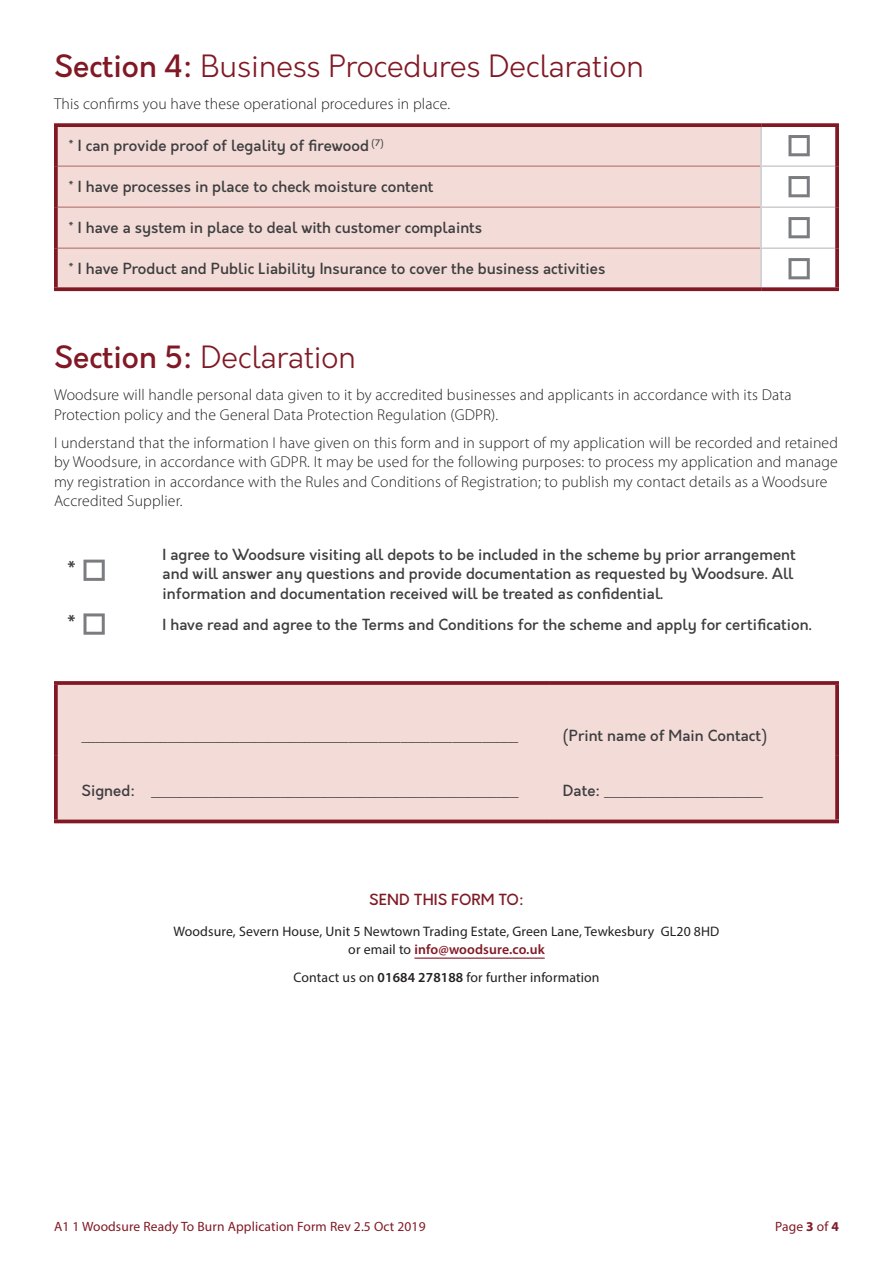
<style>
.page{position:relative;width:893px;height:1263px;background:#fff}
.page>*{position:absolute;margin:0;border:0;box-sizing:border-box;transform-origin:0 0}
.t1{font:300 30px "Orkney";color:#811925}
.t2{font:500 27px "Orkney";color:#3e3e3f}
.t3{font:300 15.75px/19.5px "Myriad Pro";letter-spacing:.01em;color:#231f20}
.t4{font:500 15px/19.5px "Orkney";letter-spacing:.005em;color:#3e3e3f}
.t5{font:700 15px "Myriad Pro";color:#3e3e3f}
.t6{font:500 15px "Orkney";letter-spacing:.005em;color:#811925}
.t7{font:13.8px/18px "Myriad Pro";letter-spacing:.01em;color:#231f20;text-align:center}
.t8{font:13.5px "Myriad Pro";letter-spacing:.01em;color:#811925}
.s1{font-weight:500}
.s2{font-family:"Orkney";font-weight:500}
.s3{font-weight:600;color:#811925}
.s4{font-weight:600}
.s5{font-weight:700}
</style>
<div class="page">
<hr style="left:414px;top:957px;width:131px;height:2px;background:#811925">
<div style="left:58px;top:127px;width:702px;height:160px;background:#f3dbd8"></div>
<hr style="left:58px;top:165px;width:702px;height:2px;background:#c78d88">
<hr style="left:58px;top:206px;width:702px;height:2px;background:#c78d88">
<hr style="left:58px;top:247px;width:702px;height:2px;background:#c78d88">
<hr style="left:760px;top:165px;width:75px;height:2px;background:#cccdcf">
<hr style="left:760px;top:206px;width:75px;height:2px;background:#cccdcf">
<hr style="left:760px;top:247px;width:75px;height:2px;background:#cccdcf">
<hr style="left:760px;top:127px;width:2px;height:38px;background:#cccdcf">
<hr style="left:760px;top:167px;width:2px;height:39px;background:#cccdcf">
<hr style="left:760px;top:208px;width:2px;height:39px;background:#cccdcf">
<hr style="left:760px;top:249px;width:2px;height:38px;background:#cccdcf">
<svg style="left:54px;top:123px;width:707px;height:4px;background:#892833"></svg>
<svg style="left:54px;top:127px;width:4px;height:39px"></svg>
<svg style="left:761px;top:123px;width:78px;height:4px"></svg>
<svg style="left:835px;top:127px;width:4px;height:39px"></svg>
<svg style="left:54px;top:166px;width:4px;height:41px"></svg>
<svg style="left:835px;top:166px;width:4px;height:41px"></svg>
<svg style="left:54px;top:207px;width:4px;height:41px"></svg>
<svg style="left:835px;top:207px;width:4px;height:41px"></svg>
<svg style="left:54px;top:248px;width:4px;height:39px"></svg>
<svg style="left:835px;top:248px;width:4px;height:39px"></svg>
<svg style="left:54px;top:287px;width:707px;height:4px;background:#8a2934"></svg>
<svg style="left:761px;top:287px;width:78px;height:4px"></svg>
<svg style="left:788px;top:135px;width:22px;height:21px"></svg>
<svg style="left:788px;top:176px;width:22px;height:21px"></svg>
<svg style="left:788px;top:217px;width:22px;height:21px"></svg>
<svg style="left:788px;top:258px;width:22px;height:21px"></svg>
<svg style="left:83px;top:560px;width:22px;height:21px"></svg>
<svg style="left:83px;top:613px;width:22px;height:22px"></svg>
<div style="left:58px;top:685px;width:777px;height:134px;background:#f3dbd8"></div>
<svg style="left:54px;top:681px;width:496px;height:4px;background:#872530"></svg>
<svg style="left:54px;top:685px;width:4px;height:71px"></svg>
<svg style="left:550px;top:681px;width:289px;height:4px"></svg>
<svg style="left:835px;top:685px;width:4px;height:71px"></svg>
<svg style="left:54px;top:756px;width:4px;height:63px"></svg>
<svg style="left:835px;top:756px;width:4px;height:63px"></svg>
<svg style="left:54px;top:819px;width:496px;height:4px;background:#91353e"></svg>
<svg style="left:550px;top:819px;width:289px;height:4px"></svg>
<h1 class="t1" style="left:54px;top:46px;width:591px"><span class="s1">Section 4:</span> Business Procedures Declaration</h1>
<p class="t3" style="left:54px;top:94px;width:398px">This confirms you have these operational procedures in place.</p>
<p class="t4" style="left:69px;top:136px;width:317px">* I can provide proof of legality of firewood <sup>(7)</sup></p>
<p class="t4" style="left:69px;top:178px;width:366px">* I have processes in place to check moisture content</p>
<p class="t4" style="left:69px;top:219px;width:415px">* I have a system in place to deal with customer complaints</p>
<p class="t4" style="left:69px;top:260px;width:538px">* I have Product and Public Liability Insurance to cover the business activities</p>
<h1 class="t1" style="left:54px;top:338px;width:303px"><span class="s1">Section 5:</span> Declaration</h1>
<p class="t3" style="left:54px;top:385px;width:739px">Woodsure will handle personal data given to it by accredited businesses and applicants in accordance with its Data<br>Protection policy and the General Data Protection Regulation (GDPR).</p>
<p class="t3" style="left:54px;top:432px;width:785px">I understand that the information I have given on this form and in support of my application will be recorded and retained by Woodsure, in accordance with GDPR. It may be used for the following purposes: to process my application and manage my registration in accordance with the Rules and Conditions of Registration; to publish my contact details as a Woodsure Accredited Supplier.</p>
<h2 class="t2" style="left:67px;top:553px;width:11px">*</h2>
<h2 class="t2" style="left:67px;top:607px;width:11px">*</h2>
<p class="t4" style="left:163px;top:545px;width:635px">I agree to Woodsure visiting all depots to be included in the scheme by prior arrangement and will answer any questions and provide documentation as requested by Woodsure. All information and documentation received will be treated as confidential.</p>
<p class="t4" style="left:163px;top:615px;width:651px">I have read and agree to the Terms and Conditions for the scheme and apply for certification.</p>
<p class="t5" style="left:81px;top:726px;width:438px">____________________________________________________________</p>
<p class="t4" style="left:563px;top:726px;width:206px">(Print name of Main Contact)</p>
<p class="t5" style="left:81px;top:781px;width:439px"><span class="s2">Signed:</span> ___________________________________________________</p>
<p class="t5" style="left:563px;top:781px;width:202px"><span class="s2">Date:</span> ______________________</p>
<p class="t6" style="left:369px;top:889px;width:156px">SEND THIS FORM TO:</p>
<p class="t7" style="left:173px;top:922px;width:547px">Woodsure, Severn House, Unit 5 Newtown Trading Estate, Green Lane, Tewkesbury GL20 8HD or email to <span class="s3">info@woodsure.co.uk</span></p>
<p class="t7" style="left:293px;top:968px;width:308px">Contact us on <span class="s4">01684 278188</span> for further information</p>
<p class="t8" style="left:54px;top:1218px;width:373px">A1 1 Woodsure Ready To Burn Application Form Rev 2.5 Oct 2019</p>
<p class="t8" style="left:775px;top:1218px;width:65px">Page <span class="s5">3</span> of <span class="s5">4</span></p>
</div>
